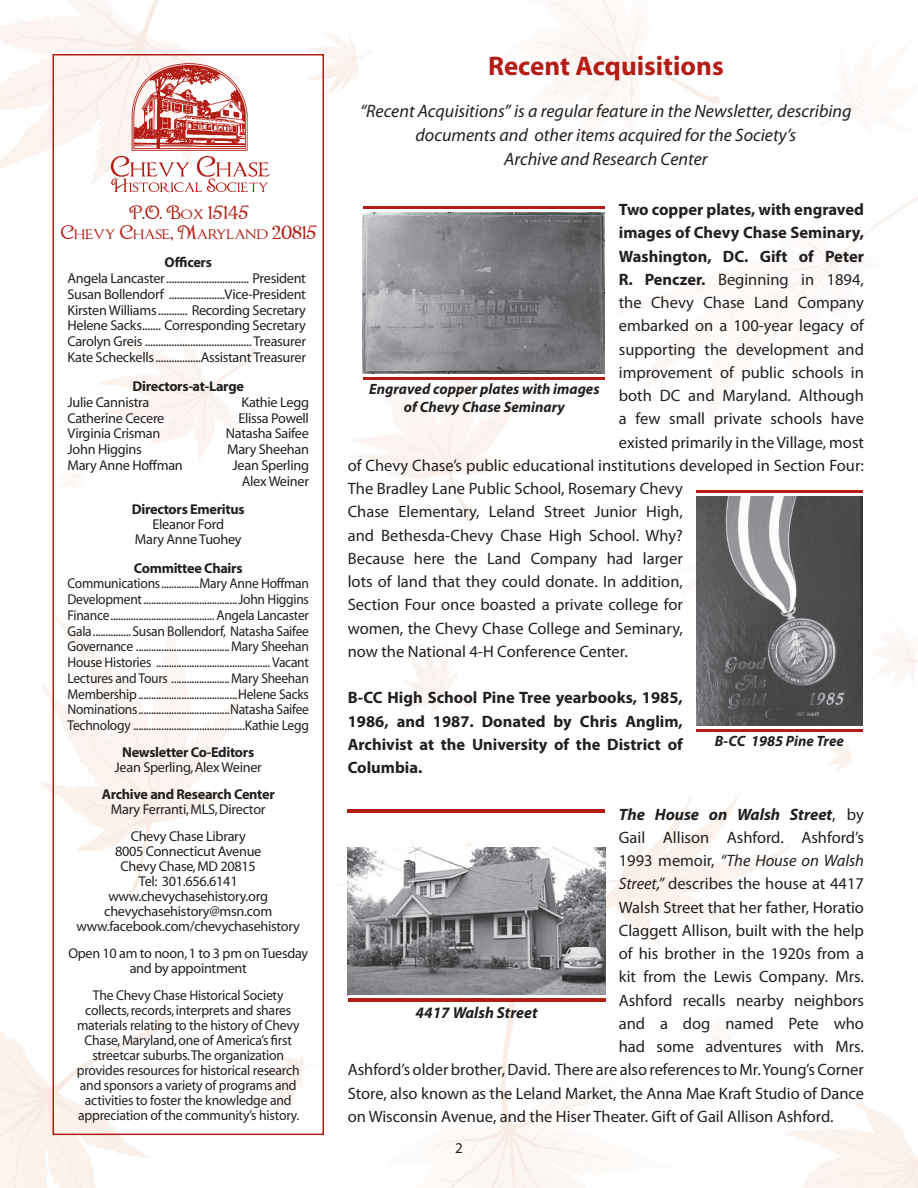
<style>
.page{position:relative;width:918px;height:1188px;background:#fff}
.page>*{position:absolute;margin:0;border:0;box-sizing:border-box;transform-origin:0 0}
.t1{font:700 27px "Myriad";color:#b41d15}
.t2{font:italic 18px/24px "Myriad Pro";color:#231f20;text-align:center}
.t3{font:16.5px "Myriad Pro";color:#231f20}
.t4{font:700 16.5px/23.2px "Myriad Pro";color:#231f20;text-align:justify}
.t5{font:16.5px/19.8px "Chocolate Box";color:#b41d15;text-align:center}
.t6{font:italic 16.5px "Myriad Pro";color:#231f20}
.t7{font:italic 700 16.5px "Myriad Pro";color:#231f20}
.t8{font:italic 700 15.9px "Myriad Pro";color:#231f20}
.t9{font:italic 700 15px/18px "Myriad Pro";color:#231f20;text-align:center}
.t10{font:15px "Myriad";color:#231f20}
.t11{font:14.25px/15px "Myriad";letter-spacing:-.02em;color:#231f20;text-align:center}
.t12{font:14.25px/15.8px "Myriad";letter-spacing:-.02em;color:#231f20;text-align:justify;scale:.95 1}
.t13{font:14.25px/15px "Myriad";letter-spacing:-.02em;color:#231f20;text-align:center;scale:.96 1}
.t14{font:700 14.25px "Myriad";letter-spacing:-.02em;color:#231f20}
.s1{font-weight:700}
.s2{font-weight:400;font-style:normal}
.s3{font-style:normal}
.s4{font-style:italic}
</style>
<div class="page">
<img style="left:0;top:0;width:918px;height:1188px">
<div style="left:53px;top:54px;width:271px;height:1081px;border:2px solid #b41d15"></div>
<img style="left:97px;top:59px;width:194px;height:146px">
<img style="left:363px;top:212px;width:241px;height:161px">
<svg style="left:363px;top:376px;width:242px;height:4px"></svg>
<hr style="left:363px;top:374px;width:242px;height:2px;background:#fff">
<svg style="left:363px;top:206px;width:242px;height:4px"></svg>
<hr style="left:363px;top:210px;width:242px;height:2px;background:#fff">
<img style="left:696px;top:496px;width:167px;height:230px">
<svg style="left:697px;top:728px;width:166px;height:4px"></svg>
<hr style="left:697px;top:726px;width:166px;height:2px;background:#fff">
<svg style="left:697px;top:490px;width:166px;height:4px"></svg>
<hr style="left:697px;top:494px;width:166px;height:2px;background:#fff">
<img style="left:348px;top:848px;width:257px;height:148px">
<hr style="left:348px;top:998px;width:257px;height:4px;background:#b41d15">
<hr style="left:348px;top:996px;width:257px;height:2px;background:#fff">
<hr style="left:348px;top:809px;width:257px;height:4px;background:#b41d15">
<hr style="left:348px;top:813px;width:257px;height:3px;background:#fff">
<p class="t5" style="left:61px;top:204px;width:258px">P.O. Box 15145<br>Chevy Chase, Maryland 20815</p>
<p class="t14" style="left:165px;top:255px;width:49px">Officers</p>
<p class="t11" style="left:68px;top:271px;width:240px;line-height:15.8px;text-align:justify">Angela Lancaster............................... President Susan Bollendorf .....................Vice-President Kirsten Williams........... Recording Secretary Helene Sacks....... Corresponding Secretary Carolyn Greis ........................................Treasurer Kate Scheckells.................Assistant Treasurer</p>
<p class="t14" style="left:133px;top:379px;width:113px">Directors-at-Large</p>
<p class="t11" style="left:67px;top:395px;width:83px">Julie Cannistra</p>
<p class="t11" style="left:241px;top:395px;width:69px">Kathie Legg</p>
<p class="t11" style="left:67px;top:411px;width:98px">Catherine Cecere</p>
<p class="t11" style="left:238px;top:411px;width:72px">Elissa Powell</p>
<p class="t11" style="left:67px;top:427px;width:94px">Virginia Crisman</p>
<p class="t11" style="left:226px;top:427px;width:85px">Natasha Saifee</p>
<p class="t11" style="left:67px;top:442px;width:76px">John Higgins</p>
<p class="t11" style="left:227px;top:442px;width:83px">Mary Sheehan</p>
<p class="t11" style="left:67px;top:458px;width:117px">Mary Anne Hoffman</p>
<p class="t11" style="left:233px;top:458px;width:78px;line-height:15.8px;text-align:right">Jean Sperling<br>Alex Weiner</p>
<p class="t14" style="left:132px;top:502px;width:114px">Directors Emeritus</p>
<p class="t11" style="left:135px;top:517px;width:108px">Eleanor Ford<br>Mary Anne Tuohey</p>
<p class="t14" style="left:134px;top:560px;width:110px">Committee Chairs</p>
<p class="t12" style="left:68px;top:576px;width:256px">Communications...............Mary Anne Hoffman Development.....................................John Higgins Finance.........................................Angela Lancaster Gala...............Susan Bollendorf, Natasha Saifee Governance .....................................Mary Sheehan House Histories ............................................. Vacant Lectures and Tours .......................Mary Sheehan Membership.......................................Helene Sacks Nominations....................................Natasha Saifee Technology ............................................Kathie Legg</p>
<p class="t14" style="left:122px;top:745px;width:133px">Newsletter Co-Editors</p>
<p class="t11" style="left:115px;top:760px;width:149px">Jean Sperling, Alex Weiner</p>
<p class="t14" style="left:102px;top:787px;width:175px">Archive and Research Center</p>
<p class="t11" style="left:111px;top:796px;width:156px;line-height:27px">Mary Ferranti, MLS, Director<br>Chevy Chase Library</p>
<p class="t11" style="left:77px;top:844px;width:225px">8005 Connecticut Avenue<br>Chevy Chase, MD 20815<br>Tel: 301.656.6141 www.chevychasehistory.org chevychasehistory@msn.com www.facebook.com/chevychasehistory</p>
<p class="t11" style="left:68px;top:946px;width:241px">Open 10 am to noon, 1 to 3 pm on Tuesday and by appointment</p>
<p class="t13" style="left:77px;top:988px;width:234px">The Chevy Chase Historical Society collects, records, interprets and shares materials relating to the history of Chevy Chase, Maryland, one of America’s first streetcar suburbs. The organization provides resources for historical research and sponsors a variety of programs and activities to foster the knowledge and appreciation of the community’s history.</p>
<h1 class="t1" style="left:488px;top:52px;width:237px">Recent Acquisitions</h1>
<p class="t2" style="left:360px;top:99px;width:493px">“Recent Acquisitions” is a regular feature in the Newsletter, describing documents and other items acquired for the Society’s<br>Archive and Research Center</p>
<p class="t4" style="left:619px;top:198px;width:247px">Two copper plates, with engraved</p>
<p class="t4" style="left:619px;top:221px;width:247px">images of Chevy Chase Seminary,</p>
<p class="t4" style="left:619px;top:244px;width:247px">Washington, DC. Gift of Peter</p>
<p class="t3" style="left:619px;top:270px;width:247px"><span class="s1">R. Penczer.</span> Beginning in 1894,</p>
<p class="t3" style="left:619px;top:294px;width:247px">the Chevy Chase Land Company</p>
<p class="t3" style="left:619px;top:317px;width:247px">embarked on a 100-year legacy of</p>
<p class="t3" style="left:619px;top:340px;width:247px">supporting the development and</p>
<p class="t3" style="left:619px;top:363px;width:247px">improvement of public schools in</p>
<p class="t3" style="left:619px;top:387px;width:247px">both DC and Maryland. Although</p>
<p class="t3" style="left:619px;top:410px;width:247px">a few small private schools have</p>
<p class="t3" style="left:619px;top:433px;width:247px">existed primarily in the Village, most</p>
<p class="t3" style="left:348px;top:456px;width:518px">of Chevy Chase’s public educational institutions developed in Section Four:</p>
<p class="t3" style="left:348px;top:480px;width:337px">The Bradley Lane Public School, Rosemary Chevy</p>
<p class="t3" style="left:348px;top:503px;width:337px">Chase Elementary, Leland Street Junior High,</p>
<p class="t3" style="left:348px;top:526px;width:337px">and Bethesda-Chevy Chase High School. Why?</p>
<p class="t3" style="left:348px;top:549px;width:337px">Because here the Land Company had larger</p>
<p class="t3" style="left:348px;top:573px;width:337px">lots of land that they could donate. In addition,</p>
<p class="t3" style="left:348px;top:596px;width:337px">Section Four once boasted a private college for</p>
<p class="t3" style="left:348px;top:619px;width:337px">women, the Chevy Chase College and Seminary,</p>
<p class="t3" style="left:348px;top:642px;width:282px">now the National 4-H Conference Center.</p>
<p class="t4" style="left:348px;top:686px;width:337px">B-CC High School Pine Tree yearbooks, 1985, 1986, and 1987. Donated by Chris Anglim, Archivist at the University of the District of Columbia.</p>
<p class="t7" style="left:619px;top:803px;width:247px">The House on Walsh Street<span class="s2">, by</span></p>
<p class="t3" style="left:619px;top:828px;width:247px">Gail Allison Ashford. Ashford’s</p>
<p class="t6" style="left:619px;top:850px;width:247px"><span class="s3">1993 memoir,</span> “The House on Walsh</p>
<p class="t3" style="left:619px;top:875px;width:247px"><span class="s4">Street,”</span> describes the house at 4417</p>
<p class="t3" style="left:619px;top:898px;width:247px">Walsh Street that her father, Horatio</p>
<p class="t3" style="left:619px;top:921px;width:247px">Claggett Allison, built with the help</p>
<p class="t3" style="left:619px;top:945px;width:247px">of his brother in the 1920s from a</p>
<p class="t3" style="left:619px;top:968px;width:247px">kit from the Lewis Company. Mrs.</p>
<p class="t3" style="left:619px;top:991px;width:247px">Ashford recalls nearby neighbors</p>
<p class="t3" style="left:619px;top:1014px;width:247px">and a dog named Pete who</p>
<p class="t3" style="left:619px;top:1038px;width:247px">had some adventures with Mrs.</p>
<p class="t3" style="left:348px;top:1061px;width:518px">Ashford’s older brother, David. There are also references to Mr. Young’s Corner</p>
<p class="t3" style="left:348px;top:1084px;width:518px">Store, also known as the Leland Market, the Anna Mae Kraft Studio of Dance</p>
<p class="t3" style="left:348px;top:1107px;width:487px">on Wisconsin Avenue, and the Hiser Theater. Gift of Gail Allison Ashford.</p>
<p class="t9" style="left:369px;top:380px;width:232px">Engraved copper plates with images of Chevy Chase Seminary</p>
<p class="t9" style="left:715px;top:732px;width:131px">B-CC 1985 Pine Tree</p>
<p class="t8" style="left:416px;top:1002px;width:124px">4417 Walsh Street</p>
<p class="t10" style="left:455px;top:1141px;width:9px">2</p>
<p class="t10" style="left:455px;top:1148px;width:9px">#</p>
</div>
